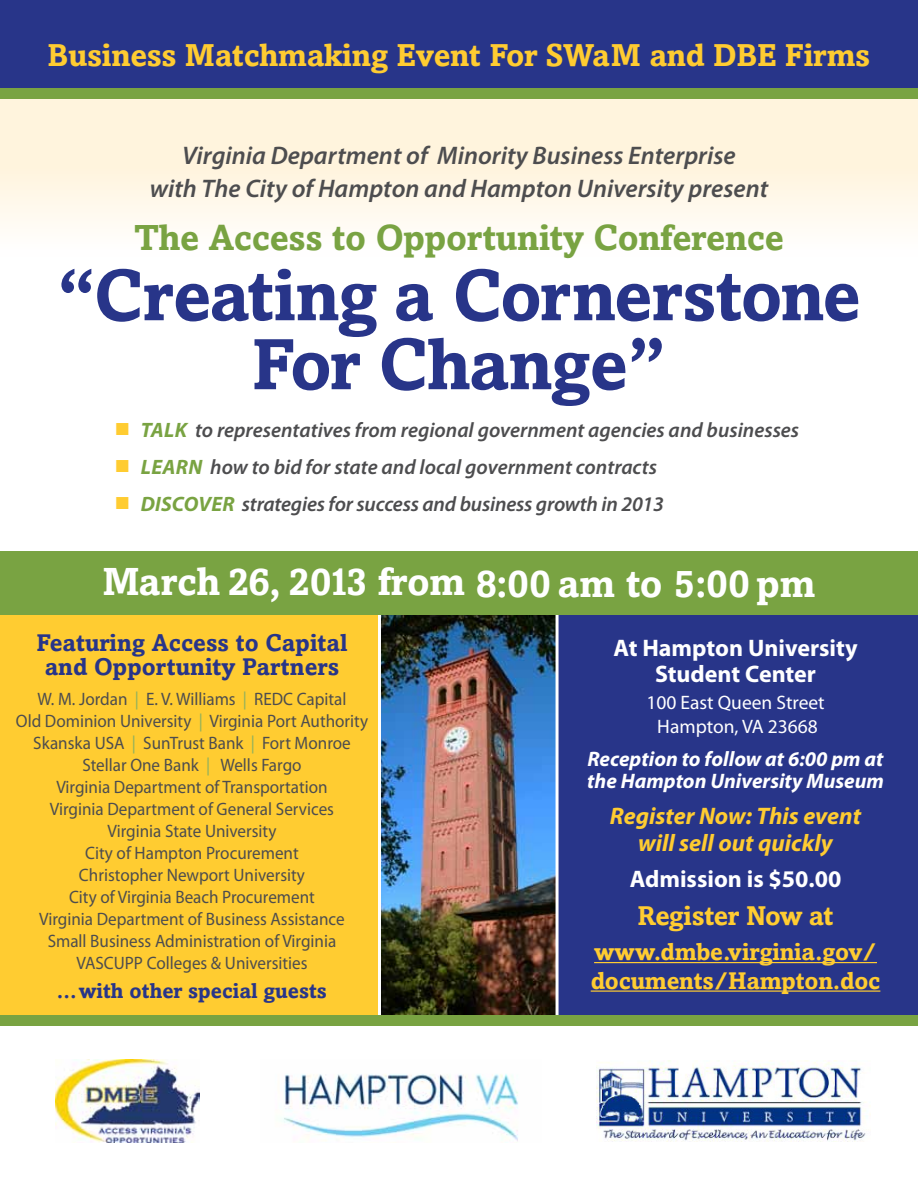
<style>
.page{position:relative;width:918px;height:1188px;background:#fff}
.page>*{position:absolute;margin:0;border:0;box-sizing:border-box;transform-origin:0 0}
.t1{font:700 72px/69px "Amasis";letter-spacing:-.03em;color:#283589;text-align:center}
.t2{font:700 39px "Amasis";letter-spacing:-.01em;color:#fff}
.t3{font:700 36px "Amasis";letter-spacing:-.01em;color:#79a342}
.t4{font:700 31.5px "Amasis";letter-spacing:-.01em;color:#ffcc31}
.t5{font:700 27px "Amasis";letter-spacing:-.01em;color:#ffcc31}
.t6{font:italic 600 25.5px/33px "Myriad Pro";color:#4d4d4f;text-align:center}
.t7{font:700 24px/25.5px "Myriad Pro";color:#fff;text-align:center}
.t8{font:700 24px/24px "Amasis";color:#283589;text-align:center}
.t9{font:700 24px/28.5px "Amasis";letter-spacing:-.01em;color:#ffcc31}
.t10{font:italic 700 24px/27px "Myriad Pro";color:#ffcc31;text-align:center}
.t11{font:italic 700 21px/22.5px "Myriad Pro";color:#fff}
.t12{font:700 21px "Amasis";color:#283589}
.t13{font:italic 600 20.85px "Myriad Pro";color:#4d4d4f}
.t14{font:19.5px/24px "Myriad Pro";color:#fff;text-align:center}
.t15{font:18px/22px "Myriad Pro";color:#4d4d4f;text-align:center;scale:.95 1}
.s1{color:#ffcc31}
.s2{font-weight:700;color:#79a342}
.s3{color:#8db15e}
</style>
<div class="page">
<div style="left:0;top:93px;width:918px;height:164px;background:linear-gradient(to bottom,#fff1d3,#fffdf9)"></div>
<div style="left:554px;top:611px;width:364px;height:409px;background:#283589"></div>
<div style="left:0;top:611px;width:394px;height:409px;background:#ffcc31"></div>
<hr style="left:594px;top:962px;width:283px;height:1px;background:#ffcc31">
<hr style="left:591px;top:990px;width:289px;height:2px;background:#ffcc31">
<img style="left:596px;top:1060px;width:275px;height:82px">
<img style="left:283px;top:1074px;width:235px;height:67px">
<img style="left:56px;top:1060px;width:144px;height:83px">
<img style="left:381px;top:615px;width:175px;height:400px">
<div style="left:0;top:0;width:918px;height:94px;background:#283589"></div>
<div style="left:0;top:89px;width:918px;height:10px;background:#79a342"></div>
<hr style="left:556px;top:610px;width:3px;height:410px;background:#fff">
<hr style="left:378px;top:610px;width:3px;height:410px;background:#fff">
<div style="left:0;top:551px;width:918px;height:64px;background:#79a342"></div>
<div style="left:0;top:1015px;width:918px;height:11px;background:#79a342"></div>
<h3 class="t4" style="left:48px;top:36px;width:824px">Business Matchmaking Event For SWaM and DBE Firms</h3>
<h3 class="t6" style="left:150px;top:138px;width:620px">Virginia Department of Minority Business Enterprise<br>with The City of Hampton and Hampton University present</h3>
<h3 class="t3" style="left:134px;top:216px;width:651px">The Access to Opportunity Conference</h3>
<h1 class="t1" style="left:57px;top:260px;width:805px">“Creating a Cornerstone<br>For Change”</h1>
<p class="t13" style="left:116px;top:417px;width:685px"><span class="s1">■</span> <span class="s2">Talk</span> to representatives from regional government agencies and businesses</p>
<p class="t13" style="left:116px;top:453px;width:543px"><span class="s1">■</span> <span class="s2">Learn</span> how to bid for state and local government contracts</p>
<p class="t13" style="left:116px;top:490px;width:550px"><span class="s1">■</span> <span class="s2">Discover</span> strategies for success and business growth in 2013</p>
<h2 class="t2" style="left:102px;top:558px;width:715px">March 26, 2013 from 8:00 am to 5:00 pm</h2>
<h3 class="t8" style="left:37px;top:631px;width:313px">Featuring Access to Capital and Opportunity Partners</h3>
<p class="t15" style="left:16px;top:687px;width:372px">W. M. Jordan <span class="s3">|</span> E. V. Williams <span class="s3">|</span> REDC Capital<br>Old Dominion University <span class="s3">|</span> Virginia Port Authority Skanska USA <span class="s3">|</span> SunTrust Bank <span class="s3">|</span> Fort Monroe Stellar One Bank <span class="s3">|</span> Wells Fargo<br>Virginia Department of Transportation<br>Virginia Department of General Services<br>Virginia State University<br>City of Hampton Procurement<br>Christopher Newport University<br>City of Virginia Beach Procurement<br>Virginia Department of Business Assistance<br>Small Business Administration of Virginia VASCUPP Colleges &amp; Universities</p>
<p class="t12" style="left:57px;top:978px;width:272px">... with other special guests</p>
<h3 class="t7" style="left:613px;top:635px;width:246px">At Hampton University<br>Student Center</h3>
<p class="t14" style="left:646px;top:690px;width:180px">100 East Queen Street<br>Hampton, VA 23668</p>
<p class="t11" style="left:587px;top:747px;width:298px">Reception to follow at 6:00 pm at the Hampton University Museum</p>
<h3 class="t10" style="left:610px;top:802px;width:253px">Register Now: This event will sell out quickly</h3>
<h3 class="t7" style="left:630px;top:866px;width:213px">Admission is $50.00</h3>
<h3 class="t5" style="left:637px;top:899px;width:198px">Register Now at</h3>
<h3 class="t9" style="left:591px;top:937px;width:291px">www.dmbe.virginia.gov/ documents/Hampton.doc</h3>
</div>
